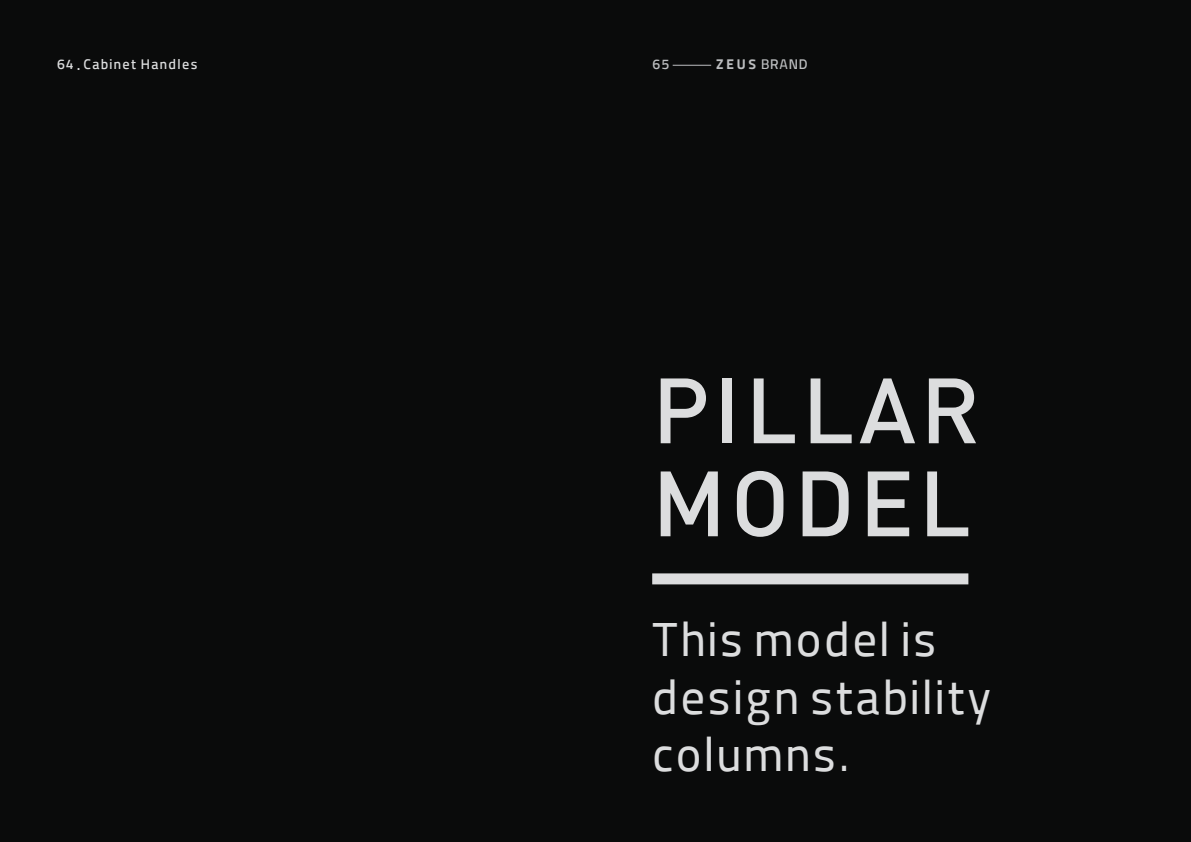
<style>
.page{position:relative;width:1191px;height:842px;background:#fff}
.page>*{position:absolute;margin:0;border:0;box-sizing:border-box;transform-origin:0 0}
.t1{font:500 91px "DIN";letter-spacing:.05em;color:#dcddde}
.t2{font:48px/57.6px "Peyda";letter-spacing:.05em;color:#dcddde}
.t3{font:500 14px "Peyda";letter-spacing:.1em;color:#dcddde}
.t4{font:500 14px "Peyda";letter-spacing:.05em;color:#bcbec0}
.s1{font-weight:700}
</style>
<div class="page">
<div style="left:595px;top:0;width:596px;height:842px;background:#0a0b0b"></div>
<div style="left:0;top:0;width:595px;height:842px;background:#0a0b0b"></div>
<hr style="left:672px;top:65px;width:39px;height:1px;background:#bcbec0">
<div style="left:652px;top:573px;width:316px;height:11px;background:#dcddde"></div>
<p class="t3" style="left:57px;top:53px;width:142px">64 <span class="s1">.</span>Cabinet Handles</p>
<p class="t4" style="left:652px;top:53px;width:19px">65</p>
<p class="t4" style="left:716px;top:53px;width:93px"><span class="s1">ZEUS</span> BRAND</p>
<p class="t1" style="left:652px;top:352px;width:329px">PILLAR</p>
<p class="t1" style="left:652px;top:445px;width:320px">MODEL</p>
<p class="t2" style="left:652px;top:610px;width:286px">This model is</p>
<p class="t2" style="left:652px;top:667px;width:340px">design stability columns.</p>
</div>
